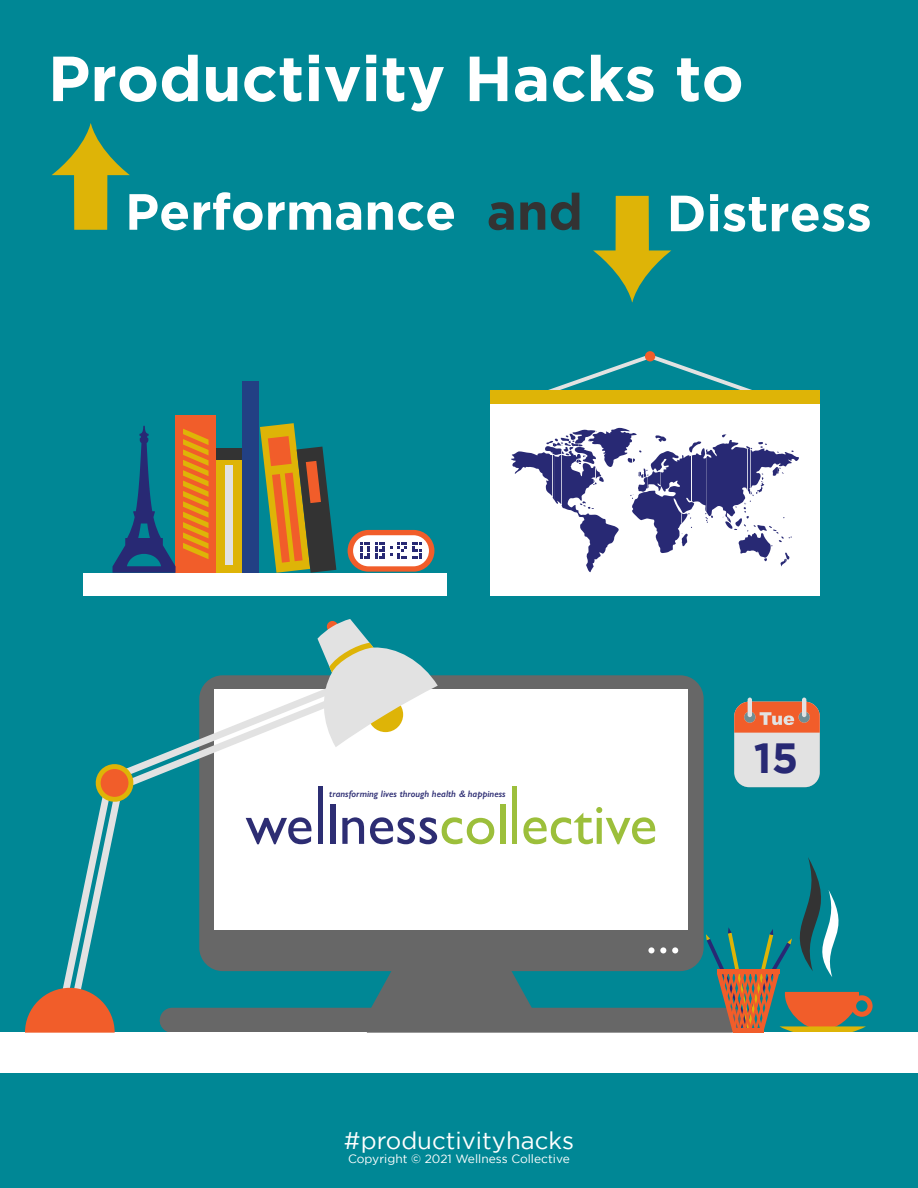
<style>
.page{position:relative;width:918px;height:1188px;background:#008795}
.page>*{position:absolute;margin:0;border:0;box-sizing:border-box;transform-origin:0 0}
.t1{font:700 63.6px "Gotham";color:#fff}
.t2{font:57.75px "Gill Sans";color:#9cbf3b}
.t3{font:700 50.85px "Gotham";color:#fff}
.t4{font:700 42.15px "Gotham";color:#282974}
.t5{font:24px "Gotham";color:#fff}
.t6{font:12px "Gotham";color:#fff}
.t7{font:italic 600 9.45px "Gill Sans";color:#2d2d73}
.s1{color:#333}
.s2{color:#2d2d73}
.s3{font-size:84.45px;color:#2c2e73}
.s4{font-size:84.45px;color:#9dbf3c}
</style>
<div class="page">
<div style="left:83px;top:573px;width:363px;height:23px;background:#fff"></div>
<svg style="left:260px;top:423px;width:76px;height:150px"></svg>
<div style="left:175px;top:415px;width:41px;height:158px;background:#f15d2a"></div>
<svg style="left:183px;top:429px;width:26px;height:130px"></svg>
<div style="left:216px;top:449px;width:26px;height:124px;background:#deb407"></div>
<div style="left:216px;top:449px;width:26px;height:11px;background:#333"></div>
<div style="left:225px;top:465px;width:8px;height:100px;background:#e2e2e2"></div>
<div style="left:242px;top:381px;width:17px;height:192px;background:#224084"></div>
<svg style="left:113px;top:426px;width:63px;height:147px"></svg>
<div style="left:0;top:1033px;width:918px;height:40px;background:#fff"></div>
<svg style="left:548px;top:355px;width:204px;height:35px"></svg>
<div style="left:645px;top:351px;width:10px;height:10px;background:#f15d2a;border-radius:50%"></div>
<div style="left:490px;top:403px;width:330px;height:193px;background:#fff"></div>
<svg style="left:511px;top:428px;width:288px;height:145px"></svg>
<div style="left:490px;top:390px;width:330px;height:13px;background:#deb407"></div>
<svg style="left:25px;top:619px;width:848px;height:414px"></svg>
<div style="left:348px;top:530px;width:86px;height:42px;background:#f15d2a;border-radius:21px"></div>
<div style="left:353px;top:535px;width:76px;height:31px;background:#fff;border-radius:16px"></div>
<svg style="left:360px;top:542px;width:62px;height:17px"></svg>
<svg style="left:52px;top:123px;width:78px;height:107px"></svg>
<svg style="left:593px;top:196px;width:78px;height:107px"></svg>
<h1 class="t1" style="left:48px;top:42px;width:697px">Productivity Hacks to</h1>
<h3 class="t3" style="left:125px;top:182px;width:459px">Performance <span class="s1">and</span></h3>
<h3 class="t3" style="left:667px;top:184px;width:207px">Distress</h3>
<h2 class="t2" style="left:246px;top:790px;width:413px"><span class="s2">we</span><span class="s3">l</span><span class="s2">lness</span>col<span class="s4">l</span>ective</h2>
<p class="t7" style="left:329px;top:788px;width:178px">transforming lives through health &amp; happiness</p>
<h3 class="t4" style="left:754px;top:734px;width:46px">15</h3>
<h3 class="t5" style="left:344px;top:1127px;width:232px">#productivityhacks</h3>
<p class="t6" style="left:348px;top:1153px;width:223px">Copyright © 2021 Wellness Collective</p>
</div>
